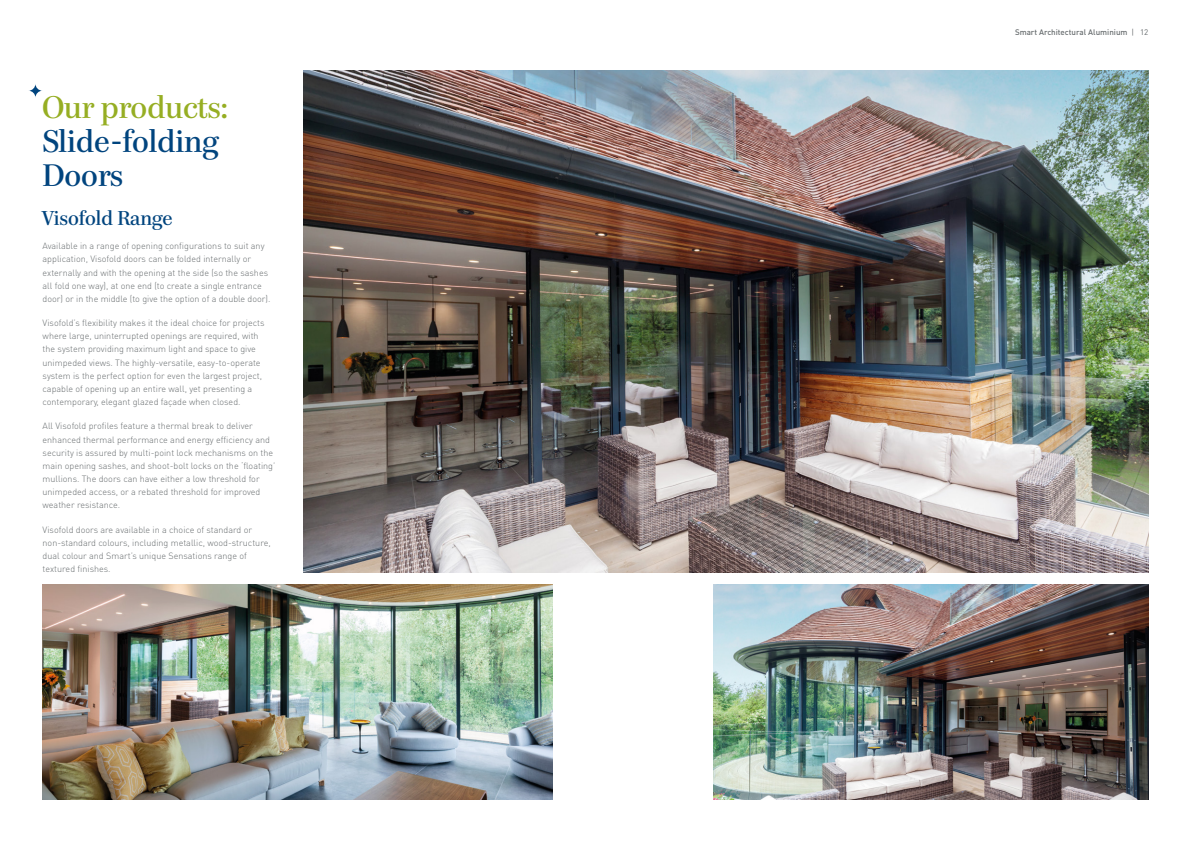
<style>
.page{position:relative;width:1191px;height:842px;background:#fff}
.page>*{position:absolute;margin:0;border:0;box-sizing:border-box;transform-origin:0 0}
.t1{font:31px/34px "Paperback 48";color:#00447e}
.t2{font:31px "Paperback 48";color:#96ae23}
.t3{font:20px "Paperback 48";color:#00447e}
.t4{font:300 9px/13.1px "DIN Pro";color:#676c6e}
.t5{font:500 8px "DIN Pro";color:#676c6e}
.s1{font-weight:400}
</style>
<div class="page">
<img style="left:304px;top:71px;width:844px;height:502px">
<img style="left:43px;top:584px;width:510px;height:215px">
<img style="left:713px;top:584px;width:435px;height:215px">
<svg style="left:28px;top:84px;width:15px;height:14px"></svg>
<h1 class="t2" style="left:43px;top:90px;width:187px">Our products:</h1>
<h1 class="t1" style="left:43px;top:125px;width:177px">Slide-folding<br>Doors</h1>
<h2 class="t3" style="left:43px;top:206px;width:132px">Visofold Range</h2>
<p class="t4" style="left:43px;top:239px;width:229px">Available in a range of opening configurations to suit any application, Visofold doors can be folded internally or externally and with the opening at the side (so the sashes all fold one way), at one end (to create a single entrance door) or in the middle (to give the option of a double door).</p>
<p class="t4" style="left:43px;top:316px;width:223px">Visofold’s flexibility makes it the ideal choice for projects where large, uninterrupted openings are required, with the system providing maximum light and space to give unimpeded views. The highly-versatile, easy-to-operate system is the perfect option for even the largest project, capable of opening up an entire wall, yet presenting a contemporary, elegant glazed façade when closed.</p>
<p class="t4" style="left:43px;top:419px;width:234px">All Visofold profiles feature a thermal break to deliver enhanced thermal performance and energy efficiency and security is assured by multi-point lock mechanisms on the main opening sashes, and shoot-bolt locks on the ‘floating’ mullions. The doors can have either a low threshold for unimpeded access, or a rebated threshold for improved weather resistance.</p>
<p class="t4" style="left:43px;top:522px;width:230px">Visofold doors are available in a choice of standard or non-standard colours, including metallic, wood-structure, dual colour and Smart’s unique Sensations range of textured finishes.</p>
<p class="t5" style="left:1015px;top:27px;width:135px">Smart Architectural Aluminium <span class="s1">| 12</span></p>
</div>
